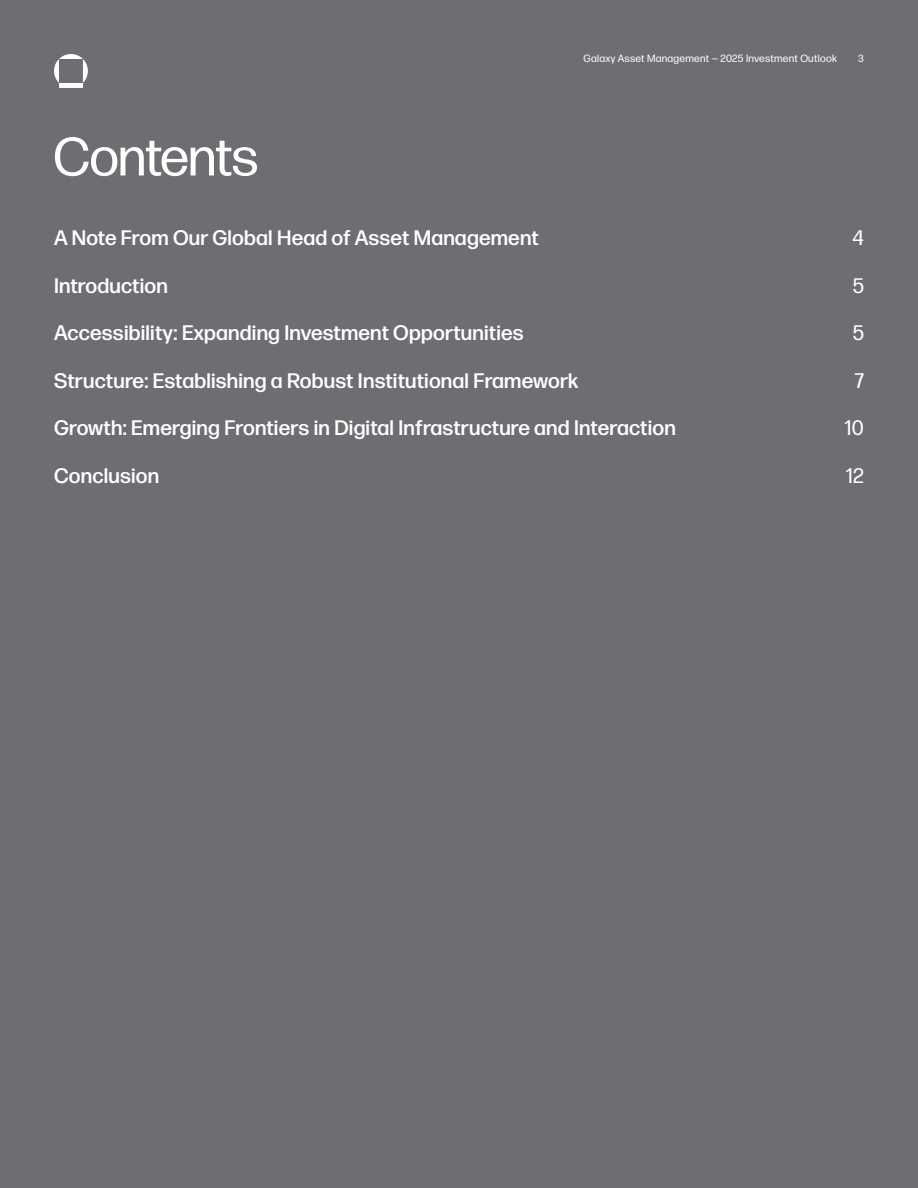
<style>
.page{position:relative;width:918px;height:1188px;background:#6d6e71}
.page>*{position:absolute;margin:0;border:0;box-sizing:border-box;transform-origin:0 0}
.t1{font:54px "Forma DJR Display";letter-spacing:.005em;color:#fff}
.t2{font:500 21px "Forma DJR Text";letter-spacing:.01em;color:#fff}
.t3{font:21px "Forma DJR Text";color:#fff}
.t4{font:10.5px "Forma DJR Text";letter-spacing:.025em;color:#fff}
</style>
<div class="page">
<svg style="left:54px;top:54px;width:34px;height:34px"></svg>
<h1 class="t1" style="left:54px;top:119px;width:205px">Contents</h1>
<p class="t4" style="left:584px;top:51px;width:255px">Galaxy Asset Management — 2025 Investment Outlook</p>
<p class="t4" style="left:858px;top:51px;width:7px">3</p>
<p class="t2" style="left:54px;top:222px;width:486px">A Note From Our Global Head of Asset Management</p>
<p class="t3" style="left:853px;top:223px;width:13px">4</p>
<p class="t2" style="left:54px;top:270px;width:115px">Introduction</p>
<p class="t3" style="left:853px;top:271px;width:13px">5</p>
<p class="t2" style="left:54px;top:318px;width:471px">Accessibility: Expanding Investment Opportunities</p>
<p class="t3" style="left:853px;top:318px;width:13px">5</p>
<p class="t2" style="left:54px;top:365px;width:526px">Structure: Establishing a Robust Institutional Framework</p>
<p class="t3" style="left:854px;top:366px;width:11px">7</p>
<p class="t2" style="left:54px;top:413px;width:623px">Growth: Emerging Frontiers in Digital Infrastructure and Interaction</p>
<p class="t3" style="left:844px;top:413px;width:21px">10</p>
<p class="t2" style="left:54px;top:460px;width:107px">Conclusion</p>
<p class="t3" style="left:846px;top:461px;width:20px">12</p>
</div>
